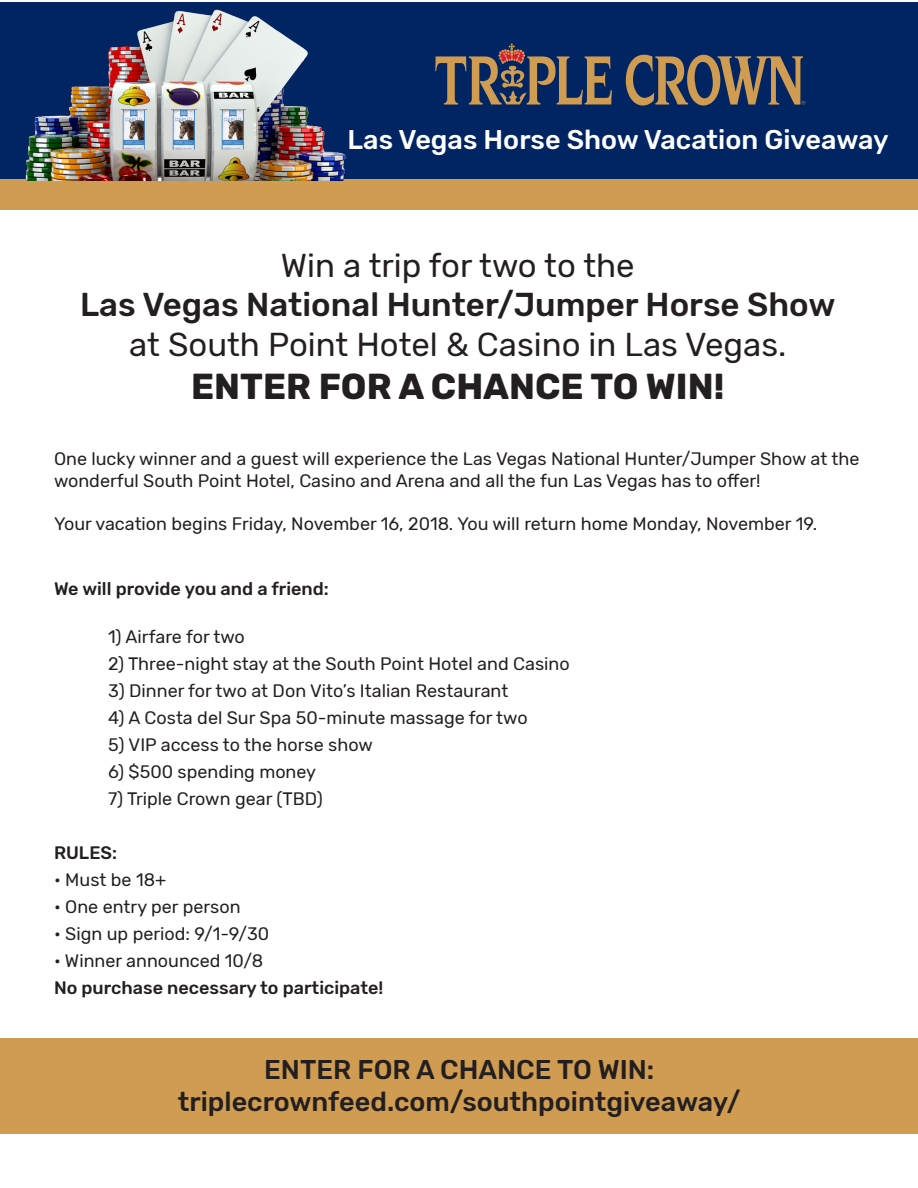
<style>
.page{position:relative;width:918px;height:1188px;background:#fff}
.page>*{position:absolute;margin:0;border:0;box-sizing:border-box;transform-origin:0 0}
.t1{font:700 36px "Rubik";color:#231f20}
.t2{font:33px "Rubik";color:#231f20}
.t3{font:500 33px "Rubik";color:#231f20}
.t4{font:500 27px "Rubik";color:#231f20}
.t5{font:500 27px "Rubik";color:#fff}
.t6{font:18px/21.6px "Rubik";color:#231f20}
.t7{font:500 18px "Rubik";color:#231f20}
</style>
<div class="page">
<div style="left:0;top:2px;width:918px;height:179px;background:#002562"></div>
<div style="left:0;top:179px;width:918px;height:31px;background:#cf9c51"></div>
<svg style="left:626px;top:55px;width:179px;height:51px"></svg>
<svg style="left:435px;top:43px;width:177px;height:62px"></svg>
<img style="left:25px;top:9px;width:321px;height:172px">
<div style="left:115px;top:109px;width:40px;height:41px;background:#d9dbd8"></div>
<img style="left:121px;top:109px;width:26px;height:41px">
<div style="left:164px;top:109px;width:40px;height:41px;background:#d9dbd8"></div>
<img style="left:171px;top:109px;width:26px;height:41px">
<div style="left:215px;top:109px;width:38px;height:41px;background:#dae0db"></div>
<img style="left:220px;top:109px;width:26px;height:41px">
<div style="left:0;top:1038px;width:918px;height:96px;background:#cf9c51"></div>
<p class="t5" style="left:348px;top:124px;width:543px">Las Vegas Horse Show Vacation Giveaway</p>
<p class="t2" style="left:281px;top:247px;width:355px">Win a trip for two to the</p>
<p class="t3" style="left:80px;top:286px;width:757px">Las Vegas National Hunter/Jumper Horse Show</p>
<p class="t2" style="left:129px;top:326px;width:659px">at South Point Hotel &amp; Casino in Las Vegas.</p>
<p class="t1" style="left:191px;top:366px;width:535px">ENTER FOR A CHANCE TO WIN!</p>
<p class="t6" style="left:54px;top:449px;width:807px">One lucky winner and a guest will experience the Las Vegas National Hunter/Jumper Show at the wonderful South Point Hotel, Casino and Arena and all the fun Las Vegas has to offer!</p>
<p class="t6" style="left:54px;top:514px;width:765px">Your vacation begins Friday, November 16, 2018. You will return home Monday, November 19.</p>
<p class="t7" style="left:54px;top:578px;width:276px">We will provide you and a friend:</p>
<p class="t6" style="left:108px;top:627px;width:138px">1) Airfare for two</p>
<p class="t6" style="left:108px;top:654px;width:463px">2) Three-night stay at the South Point Hotel and Casino</p>
<p class="t6" style="left:108px;top:681px;width:402px">3) Dinner for two at Don Vito’s Italian Restaurant</p>
<p class="t6" style="left:108px;top:708px;width:421px">4) A Costa del Sur Spa 50-minute massage for two</p>
<p class="t6" style="left:108px;top:735px;width:266px">5) VIP access to the horse show</p>
<p class="t6" style="left:108px;top:762px;width:210px">6) $500 spending money</p>
<p class="t6" style="left:108px;top:789px;width:216px">7) Triple Crown gear (TBD)</p>
<p class="t7" style="left:54px;top:843px;width:65px">RULES:</p>
<p class="t6" style="left:54px;top:870px;width:114px">• Must be 18+</p>
<p class="t6" style="left:54px;top:897px;width:188px">• One entry per person</p>
<p class="t6" style="left:54px;top:924px;width:217px">• Sign up period: 9/1-9/30</p>
<p class="t6" style="left:54px;top:951px;width:211px">• Winner announced 10/8</p>
<p class="t7" style="left:54px;top:978px;width:331px">No purchase necessary to participate!</p>
<p class="t4" style="left:264px;top:1054px;width:392px">ENTER FOR A CHANCE TO WIN:</p>
<p class="t4" style="left:178px;top:1086px;width:564px">triplecrownfeed.com/southpointgiveaway/</p>
</div>
